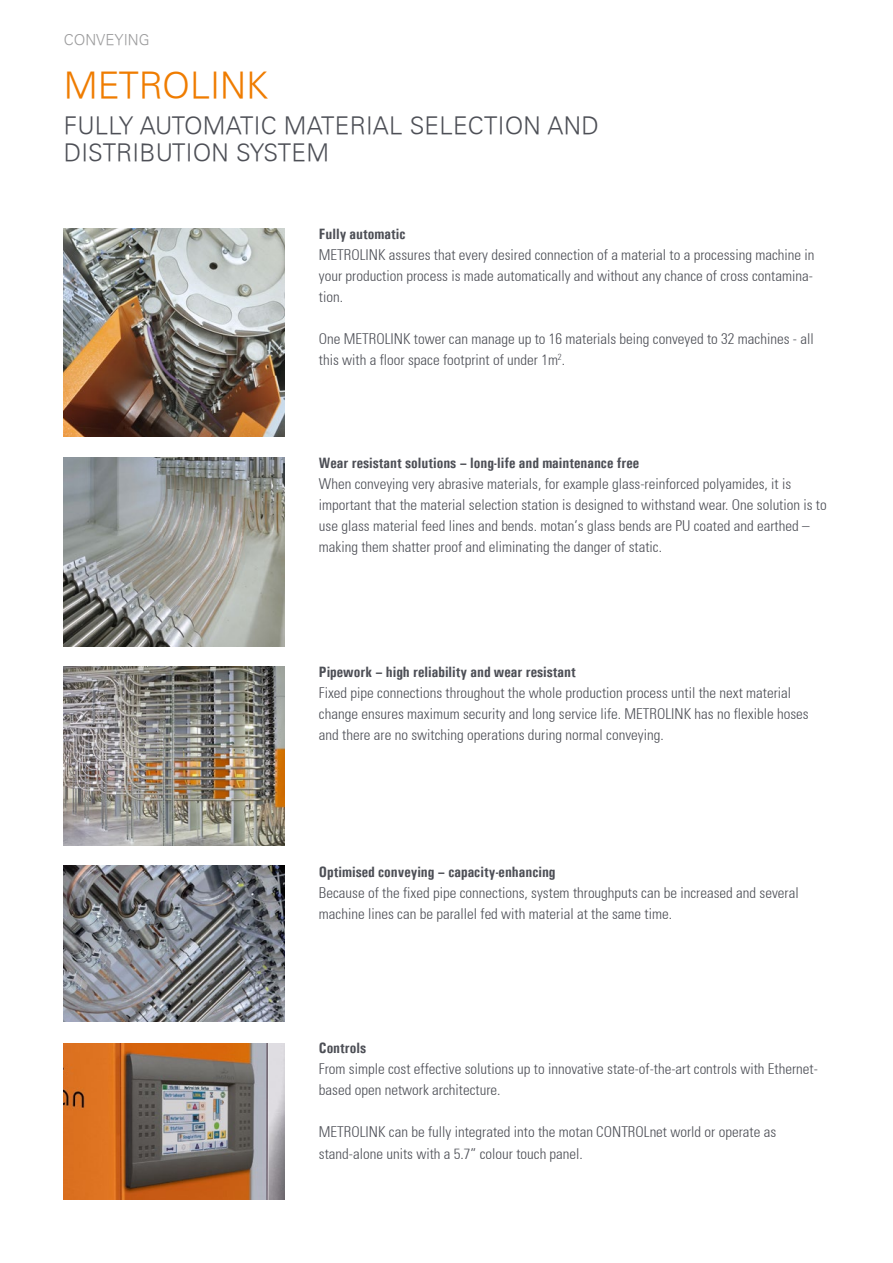
<style>
.page{position:relative;width:893px;height:1263px;background:#fff}
.page>*{position:absolute;margin:0;border:0;box-sizing:border-box;transform-origin:0 0}
.t1{font:300 36px "Univers";color:#ef7c00}
.t2{font:300 24px/27px "Univers";letter-spacing:.01em;color:#4d4f56}
.t3{font:300 condensed 15px/21px "Univers";color:#4d4f56}
.t4{font:700 15px "Univers Condensed";color:#4d4f56}
.t5{font:300 15px "Univers";color:#9c9c9d}
</style>
<div class="page">
<img style="left:64px;top:228px;width:220px;height:209px">
<img style="left:64px;top:458px;width:220px;height:188px">
<img style="left:64px;top:666px;width:220px;height:179px">
<img style="left:64px;top:1043px;width:220px;height:156px">
<img style="left:64px;top:866px;width:220px;height:155px">
<p class="t5" style="left:64px;top:31px;width:87px">CONVEYING</p>
<h1 class="t1" style="left:64px;top:64px;width:206px">METROLINK</h1>
<h2 class="t2" style="left:64px;top:112px;width:536px">FULLY AUTOMATIC MATERIAL SELECTION AND<br>DISTRIBUTION SYSTEM</h2>
<p class="t4" style="left:319px;top:225px;width:88px">Fully automatic</p>
<p class="t3" style="left:319px;top:244px;width:497px;text-align:justify">METROLINK assures that every desired connection of a material to a processing machine in your production process is made automatically and without any chance of cross contamina&shy;tion.</p>
<p class="t3" style="left:319px;top:328px;width:496px">One METROLINK tower can manage up to 16 materials being conveyed to 32 machines - all this with a floor space footprint of under 1m<sup>2</sup>.</p>
<p class="t4" style="left:319px;top:454px;width:322px">Wear resistant solutions – long-life and maintenance free</p>
<p class="t3" style="left:319px;top:473px;width:509px">When conveying very abrasive materials, for example glass-reinforced polyamides, it is important that the material selection station is designed to withstand wear. One solution is to use glass material feed lines and bends. motan’s glass bends are PU coated and earthed – making them shatter proof and eliminating the danger of static.</p>
<p class="t4" style="left:319px;top:662px;width:258px">Pipework – high reliability and wear resistant</p>
<p class="t3" style="left:319px;top:682px;width:491px">Fixed pipe connections throughout the whole production process until the next material change ensures maximum security and long service life. METROLINK has no flexible hoses and there are no switching operations during normal conveying.</p>
<p class="t4" style="left:319px;top:862px;width:238px">Optimised conveying – capacity-enhancing</p>
<p class="t3" style="left:319px;top:881px;width:481px">Because of the fixed pipe connections, system throughputs can be increased and several machine lines can be parallel fed with material at the same time.</p>
<p class="t4" style="left:319px;top:1039px;width:49px">Controls</p>
<p class="t3" style="left:319px;top:1058px;width:500px">From simple cost effective solutions up to innovative state-of-the-art controls with Ethernet&shy;based open network architecture.</p>
<p class="t3" style="left:319px;top:1121px;width:459px">METROLINK can be fully integrated into the motan CONTROLnet world or operate as stand-alone units with a 5.7” colour touch panel.</p>
</div>
